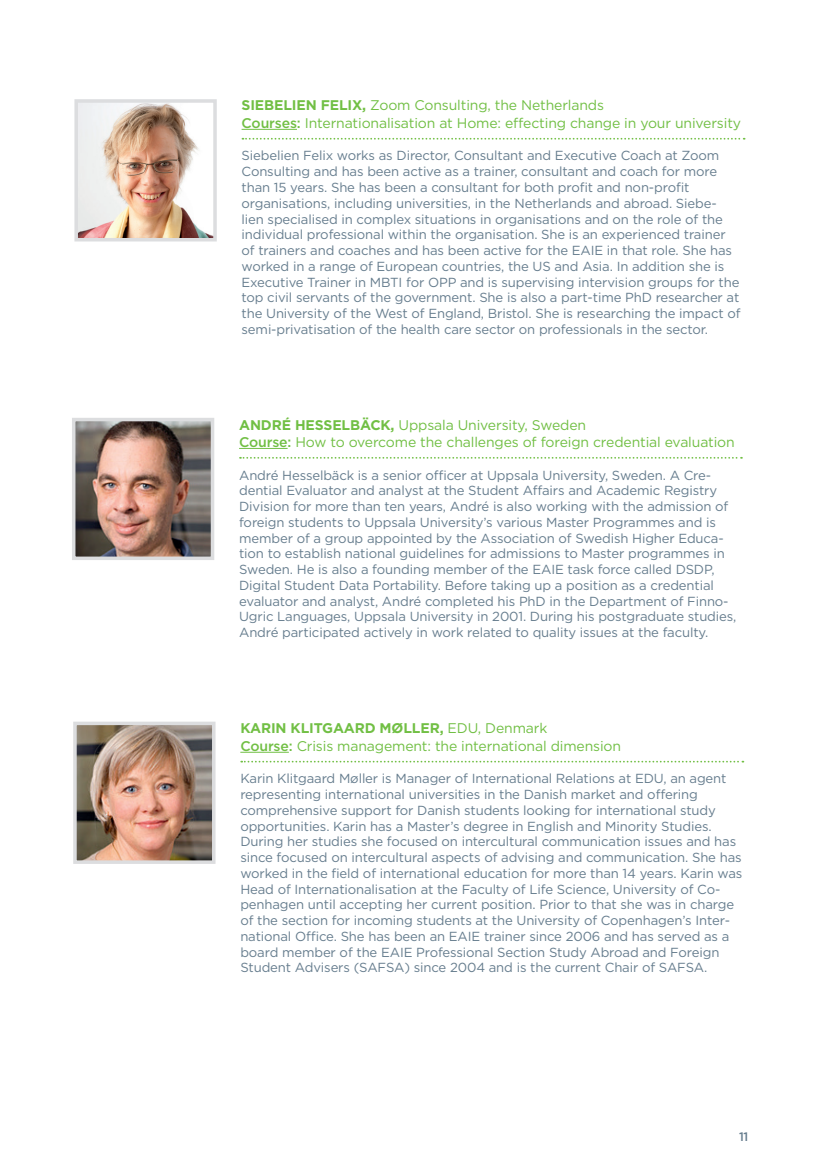
<style>
.page{position:relative;width:819px;height:1166px;background:#fff}
.page>*{position:absolute;margin:0;border:0;box-sizing:border-box;transform-origin:0 0}
.t1{font:14px/17.5px "Gotham";letter-spacing:-.01em;color:#71bf44}
.t2{font:13.12px/15.8px "Gotham";letter-spacing:-.01em;color:#667d8e}
.t3{font:500 12.25px "Gotham";color:#667d8e}
.s1{font-weight:700}
.s2{font-weight:500}
</style>
<div class="page">
<svg style="left:241px;top:761px;width:502px;height:1px"></svg>
<hr style="left:240px;top:752px;width:49px;height:1px;background:#71bf44">
<img style="left:78px;top:726px;width:132px;height:133px">
<div style="left:73px;top:721px;width:142px;height:143px;border:4px solid #dcdddf"></div>
<svg style="left:242px;top:138px;width:502px;height:2px"></svg>
<hr style="left:241px;top:129px;width:56px;height:1px;background:#71bf44">
<img style="left:79px;top:104px;width:133px;height:132px">
<div style="left:74px;top:99px;width:143px;height:142px;border:4px solid #dcdddf"></div>
<svg style="left:240px;top:457px;width:502px;height:2px"></svg>
<hr style="left:239px;top:448px;width:48px;height:1px;background:#71bf44">
<img style="left:77px;top:423px;width:132px;height:132px">
<div style="left:72px;top:418px;width:142px;height:142px;border:4px solid #dcdddf"></div>
<p class="t1" style="left:241px;top:96px;width:501px"><span class="s1">SIEBELIEN FELIX,</span> Zoom Consulting, the Netherlands<br><span class="s2">Courses:</span> Internationalisation at Home: effecting change in your university</p>
<p class="t2" style="left:241px;top:148px;width:500px">Siebelien Felix works as Director, Consultant and Executive Coach at Zoom Consulting and has been active as a trainer, consultant and coach for more than 15 years. She has been a consultant for both profit and non-profit organisations, including universities, in the Netherlands and abroad. Siebe&shy;lien specialised in complex situations in organisations and on the role of the individual professional within the organisation. She is an experienced trainer of trainers and coaches and has been active for the EAIE in that role. She has worked in a range of European countries, the US and Asia. In addition she is Executive Trainer in M BTI for OPP and is supervising intervision groups for the top civil servants of the government. She is also a part-time PhD researcher at the University of the West of England, Bristol. She is researching the impact of semi-privatisation of the health care sector on professionals in the sector.</p>
<p class="t1" style="left:239px;top:415px;width:497px"><span class="s1">ANDRÉ H ESSELBÄCK,</span> Uppsala University, Sweden<br><span class="s2">Course:</span> How to overcome the challenges of foreign credential evaluation</p>
<p class="t2" style="left:239px;top:467px;width:499px">André Hesselbäck is a senior officer at Uppsala University, Sweden. A Cre&shy;dential Evaluator and analyst at the Student Affairs and Academic Registry Division for more than ten years, André is also working with the admission of foreign students to Uppsala University’s various Master Programmes and is member of a group appointed by the Association of Swedish Higher Educa&shy;tion to establish national guidelines for admissions to Master programmes in Sweden. He is also a founding member of the EAIE task force called DSDP, Digital Student Data Portability. Before taking up a position as a credential evaluator and analyst, André completed his PhD in the Department of Finno-Ugric Languages, Uppsala University in 2001. During his postgraduate studies, André participated actively in work related to quality issues at the faculty.</p>
<p class="t1" style="left:240px;top:719px;width:382px"><span class="s1">KARIN KLITGAARD MØLLER,</span> EDU, Denmark<br><span class="s2">Course:</span> Crisis management: the international dimension</p>
<p class="t2" style="left:240px;top:770px;width:503px">Karin Klitgaard Møller is Manager of International Relations at EDU, an agent representing international universities in the Danish market and offering comprehensive support for Danish students looking for international study opportunities. Karin has a Master’s degree in English and M inority Studies.<br>During her studies she focused on intercultural communication issues and has since focused on intercultural aspects of advising and communication. She has worked in the field of international education for more than 14 years. Karin was Head of Internationalisation at the Faculty of Life Science, University of Co&shy;penhagen until accepting her current position. Prior to that she was in charge of the section for incoming students at the University of Copenhagen’s Inter&shy;national Office. She has been an EAIE trainer since 2006 and has served as a board member of the EAIE Professional Section Study Abroad and Foreign Student Advisers (SAFSA) since 2004 and is the current Chair of SAFSA.</p>
<p class="t3" style="left:739px;top:1129px;width:11px">11</p>
</div>
